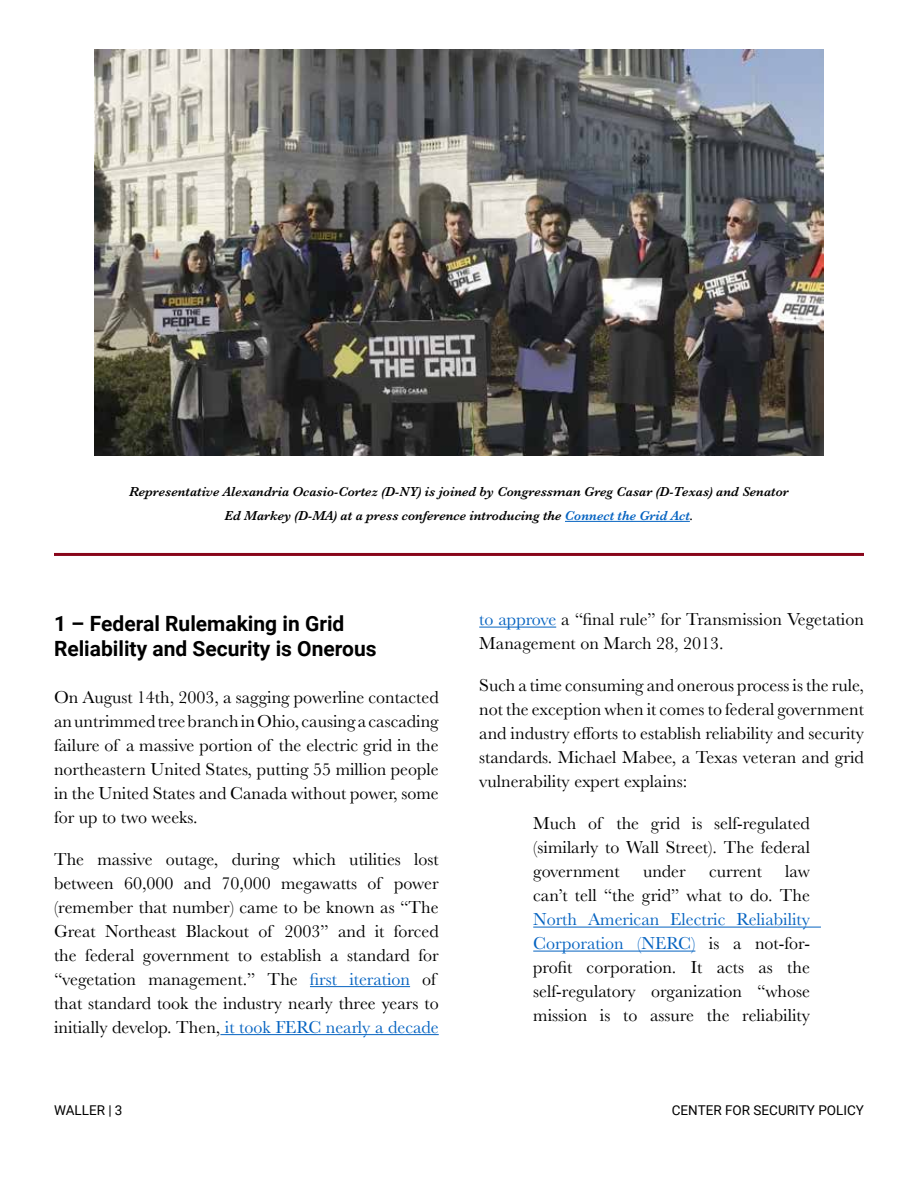
<style>
.page{position:relative;width:918px;height:1188px;background:#fff}
.page>*{position:absolute;margin:0;border:0;box-sizing:border-box;transform-origin:0 0}
.t1{font:700 21px/25.2px "Roboto";color:#000}
.t2{font:18px/24px "Baskerville";color:#000;text-align:justify}
.t3{font:italic 600 13.5px/24px "Baskerville";color:#000;text-align:center}
.t4{font:13.5px "Roboto";color:#000}
.s1{color:#0563c1}
</style>
<div class="page">
<hr style="left:310px;top:986px;width:100px;height:1px;background:#0563c1">
<hr style="left:220px;top:1034px;width:219px;height:1px;background:#0563c1">
<hr style="left:479px;top:627px;width:77px;height:1px;background:#0563c1">
<hr style="left:533px;top:927px;width:288px;height:1px;background:#0563c1">
<hr style="left:533px;top:951px;width:162px;height:1px;background:#0563c1">
<hr style="left:54px;top:553px;width:810px;height:3px;background:#88051a">
<hr style="left:565px;top:521px;width:125px;height:1px;background:#0563c1">
<img style="left:94px;top:50px;width:730px;height:406px">
<p class="t3" style="left:129px;top:480px;width:661px">Representative Alexandria Ocasio-Cortez (D-NY) is joined by Congressman Greg Casar (D-Texas) and Senator<br>Ed Markey (D-MA) at a press conference introducing the <span class="s1">Connect the Grid Act</span>.</p>
<p class="t1" style="left:54px;top:610px;width:324px">1 – Federal Rulemaking in Grid<br>Reliability and Security is Onerous</p>
<p class="t2" style="left:54px;top:685px;width:386px">On August 14th, 2003, a sagging powerline contacted an untrimmed tree branch in Ohio, causing a cascading failure of a massive portion of the electric grid in the northeastern United States, putting 55 million people in the United States and Canada without power, some for up to two weeks.</p>
<p class="t2" style="left:54px;top:847px;width:386px;text-align:left">The massive outage, during which utilities lost between 60,000 and 70,000 megawatts of power (remember that number) came to be known as “The Great Northeast Blackout of 2003” and it forced the federal government to establish a standard for “vegetation management.” The <span class="s1">first iteration</span> of that standard took the industry nearly three years to initially develop. Then, <span class="s1">it took FERC nearly a decade</span></p>
<p class="t2" style="left:479px;top:608px;width:386px"><span class="s1">to approve</span> a “final rule” for Transmission Vegetation<br>Management on March 28, 2013.</p>
<p class="t2" style="left:479px;top:674px;width:386px">Such a time consuming and onerous process is the rule, not the exception when it comes to federal government and industry efforts to establish reliability and security standards. Michael Mabee, a Texas veteran and grid vulnerability expert explains:</p>
<p class="t2" style="left:533px;top:812px;width:278px">Much of the grid is self-regulated (similarly to Wall Street). The federal government</p>
<p class="t2" style="left:533px;top:860px;width:278px;text-align:right">law<br>can’t tell “the grid” what to do. The</p>
<p class="t2" style="left:533px;top:908px;width:278px"><span class="s1">North American Electric Reliability Corporation (NERC)</span> is a not-for&shy;profit corporation. It acts as the self-regulatory organization “whose mission is to assure the reliability</p>
<p class="t2" style="left:643px;top:860px;width:44px">under</p>
<p class="t2" style="left:709px;top:860px;width:54px">current</p>
<p class="t4" style="left:54px;top:1100px;width:70px">WALLER | 3</p>
<p class="t4" style="left:672px;top:1100px;width:194px">CENTER FOR SECURITY POLICY</p>
</div>
